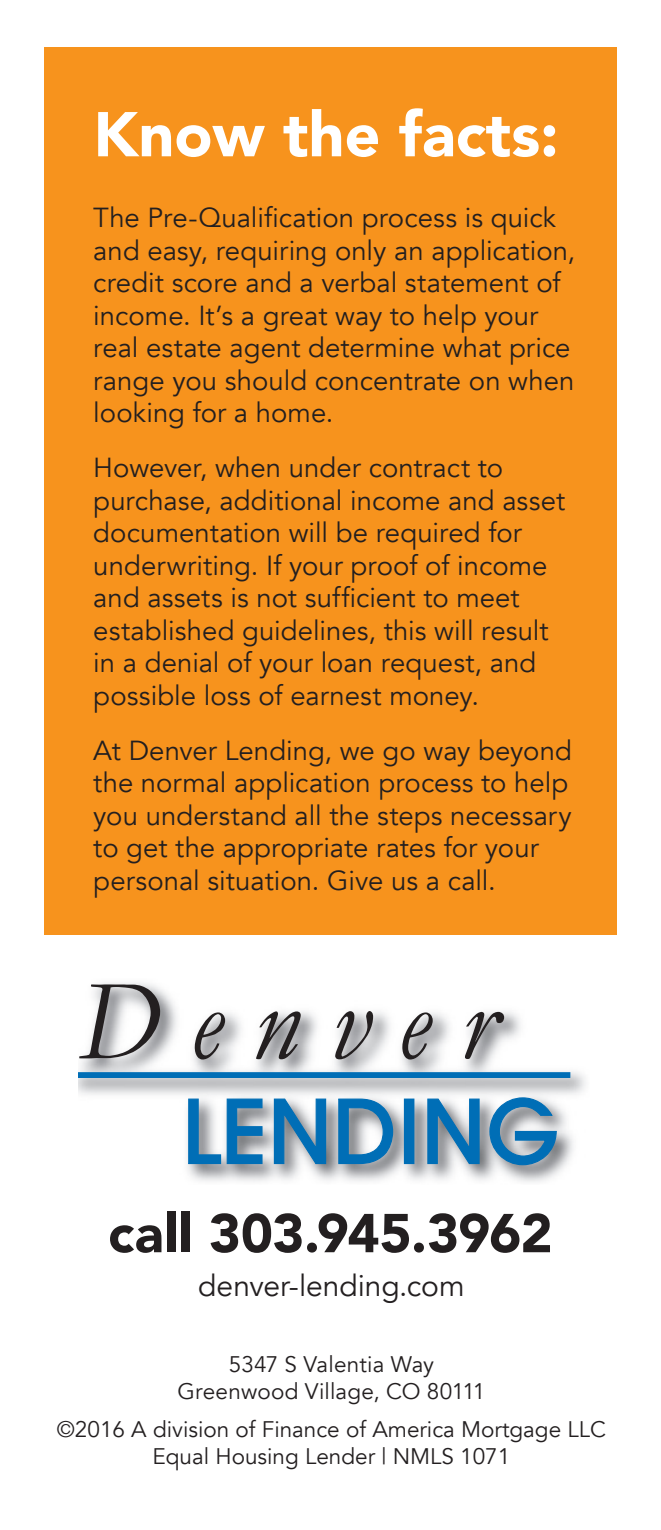
<style>
.page{position:relative;width:661px;height:1530px;background:#fff}
.page>*{position:absolute;margin:0;border:0;box-sizing:border-box;transform-origin:0 0}
.t1{font:900 62.5px "Avenir";color:#fff}
.t2{font:900 54.25px "Avenir";letter-spacing:-.005em;color:#231f20}
.t3{font:30px "Avenir";letter-spacing:-.005em;color:#231f20}
.t4{font:27.5px/32.5px "Avenir";color:#231f20}
.t5{font:22.5px/27px "Avenir";color:#231f20;text-align:center}
</style>
<div class="page">
<div style="left:44px;top:47px;width:572px;height:887px;background:#f7931d"></div>
<img style="left:78px;top:982px;width:508px;height:200px">
<svg style="left:188px;top:1099px;width:33px;height:65px"></svg>
<svg style="left:227px;top:1099px;width:35px;height:65px;background:#4285b2"></svg>
<svg style="left:274px;top:1099px;width:52px;height:65px;background:#5796bf"></svg>
<svg style="left:338px;top:1099px;width:55px;height:65px;background:#5f97bd"></svg>
<svg style="left:404px;top:1099px;width:10px;height:65px"></svg>
<svg style="left:427px;top:1099px;width:52px;height:65px;background:#5795bf"></svg>
<svg style="left:489px;top:1097px;width:67px;height:68px;background:#6e9ebe"></svg>
<svg style="left:79px;top:984px;width:81px;height:74px"></svg>
<svg style="left:195px;top:1012px;width:30px;height:48px"></svg>
<svg style="left:256px;top:1011px;width:45px;height:48px"></svg>
<svg style="left:335px;top:1011px;width:38px;height:48px;background:#9e9d9f"></svg>
<svg style="left:402px;top:1012px;width:30px;height:48px"></svg>
<svg style="left:465px;top:1012px;width:39px;height:47px"></svg>
<svg style="left:78px;top:1072px;width:492px;height:6px;background:#0571b7"></svg>
<p class="t1" style="left:93px;top:81px;width:467px">Know the facts:</p>
<p class="t4" style="left:93px;top:202px;width:483px">The Pre-Qualification process is quick and easy, requiring only an application, credit score and a verbal statement of income. It’s a great way to help your real estate agent determine what price range you should concentrate on when looking for a home.</p>
<p class="t4" style="left:93px;top:452px;width:473px">However, when under contract to purchase, additional income and asset documentation will be required for underwriting. If your proof of income and assets is not sufficient to meet established guidelines, this will result in a denial of your loan request, and possible loss of earnest money.</p>
<p class="t4" style="left:93px;top:735px;width:480px">At Denver Lending, we go way beyond the normal application process to help you understand all the steps necessary to get the appropriate rates for your personal situation. Give us a call.</p>
<p class="t2" style="left:108px;top:1187px;width:446px">call 303.945.3962</p>
<p class="t3" style="left:198px;top:1267px;width:268px">denver-lending.com</p>
<p class="t5" style="left:177px;top:1351px;width:309px">5347 S Valentia Way<br>Greenwood Village, CO 80111</p>
<p class="t5" style="left:57px;top:1417px;width:550px">©2016 A division of Finance of America Mortgage LLC<br>Equal Housing Lender | NMLS 1071</p>
</div>
